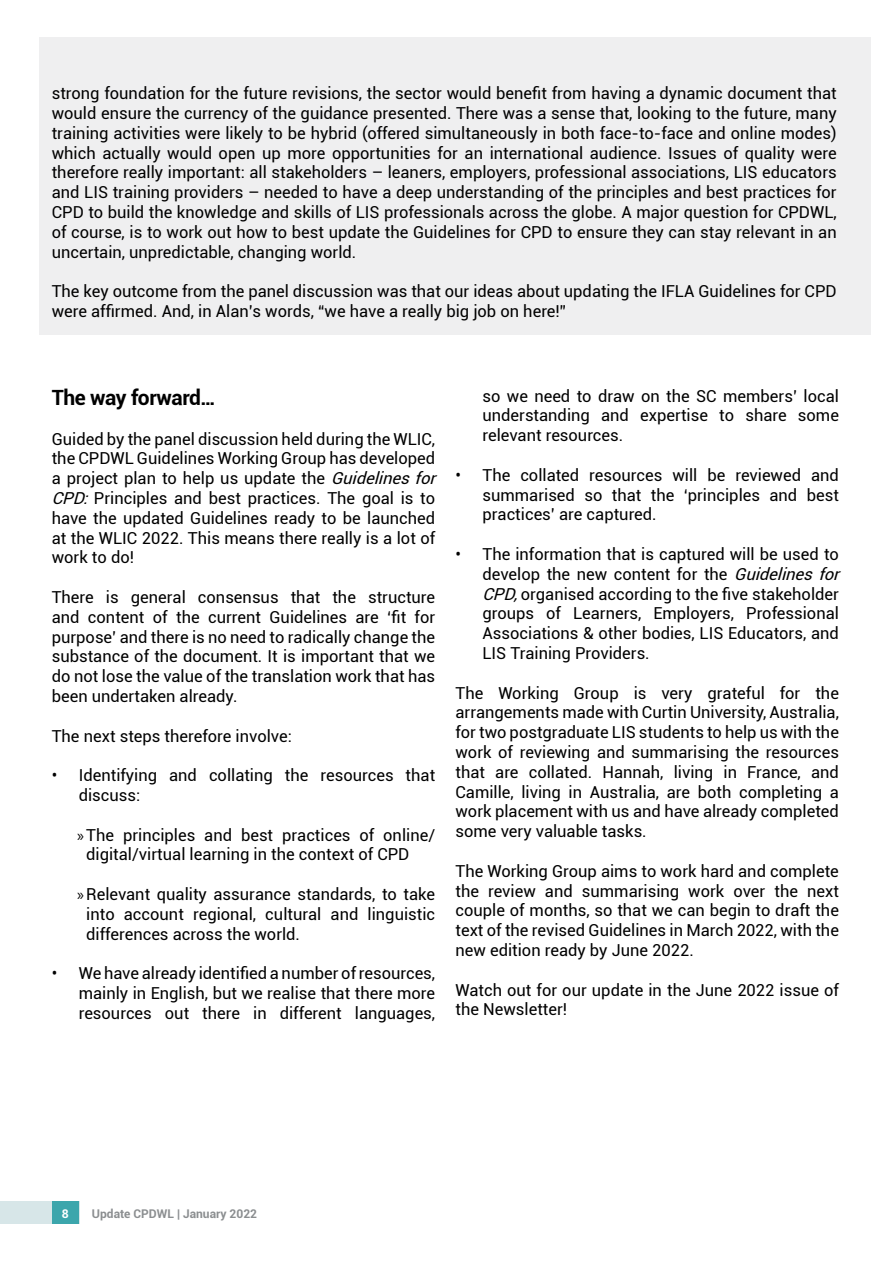
<style>
.page{position:relative;width:893px;height:1263px;background:#fff}
.page>*{position:absolute;margin:0;border:0;box-sizing:border-box;transform-origin:0 0}
.t1{font:700 21px "Roboto";letter-spacing:-.02em;color:#000}
.t2{font:16.5px/19.8px "Roboto";color:#000;text-align:justify}
.t3{font:700 12px "Roboto";color:#8b8e90}
.t4{font:700 12px "Roboto";color:#fff}
.s1{font-style:italic}
.s2{font-family:"Myriad Pro"}
</style>
<div class="page">
<div style="left:0;top:1201px;width:79px;height:23px;background:#d7e6e8"></div>
<div style="left:52px;top:1201px;width:26px;height:23px;background:#3ca6ac"></div>
<div style="left:40px;top:37px;width:831px;height:298px;background:#efeff0"></div>
<p class="t2" style="left:52px;top:83px;width:786px">strong foundation for the future revisions, the sector would benefit from having a dynamic document that would ensure the currency of the guidance presented. There was a sense that, looking to the future, many training activities were likely to be hybrid (offered simultaneously in both face-to-face and online modes) which actually would open up more opportunities for an international audience. Issues of quality were therefore really important: all stakeholders – leaners, employers, professional associations, LIS educators and LIS training providers – needed to have a deep understanding of the principles and best practices for CPD to build the knowledge and skills of LIS professionals across the globe. A major question for CPDWL, of course, is to work out how to best update the Guidelines for CPD to ensure they can stay relevant in an uncertain, unpredictable, changing world.</p>
<p class="t2" style="left:52px;top:281px;width:786px">The key outcome from the panel discussion was that our ideas about updating the IFLA Guidelines for CPD were affirmed. And, in Alan’s words, “we have a really big job on here!”</p>
<p class="t1" style="left:52px;top:383px;width:166px">The way forward…</p>
<p class="t2" style="left:52px;top:428px;width:391px;text-align:left">Guided by the panel discussion held during the WLIC, the CPDWL Guidelines Working Group has developed a project plan to help us update the <span class="s1">Guidelinesfor CPD:</span>Principles and best practices. The goal is to have the updated Guidelines ready to be launched at the WLIC 2022. This means there really is a lot of work to do!</p>
<p class="t2" style="left:52px;top:587px;width:385px">There is general consensus that the structure and content of the current Guidelines are ‘fit for purpose’ and there is no need to radically change the substance of the document. It is important that we do not lose the value of the translation work that has been undertaken already.</p>
<p class="t2" style="left:52px;top:725px;width:242px">The next steps therefore involve:</p>
<p class="t2" style="left:79px;top:765px;width:358px;text-indent:-27px">• Identifying and collating the resources that discuss:</p>
<p class="t2" style="left:86px;top:824px;width:350px;text-indent:-9px"><span class="s2">»</span>The principles and best practices of online/ digital/virtual learning in the context of CPD</p>
<p class="t2" style="left:86px;top:884px;width:350px;text-indent:-9px"><span class="s2">»</span>Relevant quality assurance standards, to take into account regional, cultural and linguistic differences across the world.</p>
<p class="t2" style="left:79px;top:963px;width:358px;text-indent:-27px">• We have already identified a number of resources, mainly in English, but we realise that there more resources out there in different languages,</p>
<p class="t2" style="left:482px;top:385px;width:358px">so we need to draw on the SC members’ local understanding and expertise to share some relevant resources.</p>
<p class="t2" style="left:482px;top:464px;width:358px;text-indent:-27px">• The collated resources will be reviewed and summarised so that the ‘principles and best practices’ are captured.</p>
<p class="t2" style="left:482px;top:544px;width:364px;text-align:left;text-indent:-27px">• The information that is captured will be used to develop the new content for the <span class="s1">Guidelinesfor CPD,</span>organised according to the five stakeholder groups of Learners, Employers, Professional Associations &amp; other bodies, LIS Educators, and LIS Training Providers.</p>
<p class="t2" style="left:455px;top:682px;width:385px">The Working Group is very grateful for the arrangements made with Curtin University, Australia, for two postgraduate LIS students to help us with the work of reviewing and summarising the resources that are collated. Hannah, living in France, and Camille, living in Australia, are both completing a work placement with us and have already completed some very valuable tasks.</p>
<p class="t2" style="left:455px;top:860px;width:385px">The Working Group aims to work hard and complete the review and summarising work over the next couple of months, so that we can begin to draft the text of the revised Guidelines in March 2022, with the new edition ready by June 2022.</p>
<p class="t2" style="left:455px;top:979px;width:385px">Watch out for our update in the June 2022 issue of the Newsletter!</p>
<p class="t4" style="left:62px;top:1205px;width:8px">8</p>
<p class="t3" style="left:92px;top:1205px;width:167px">Update CPDWL | January 2022</p>
</div>
